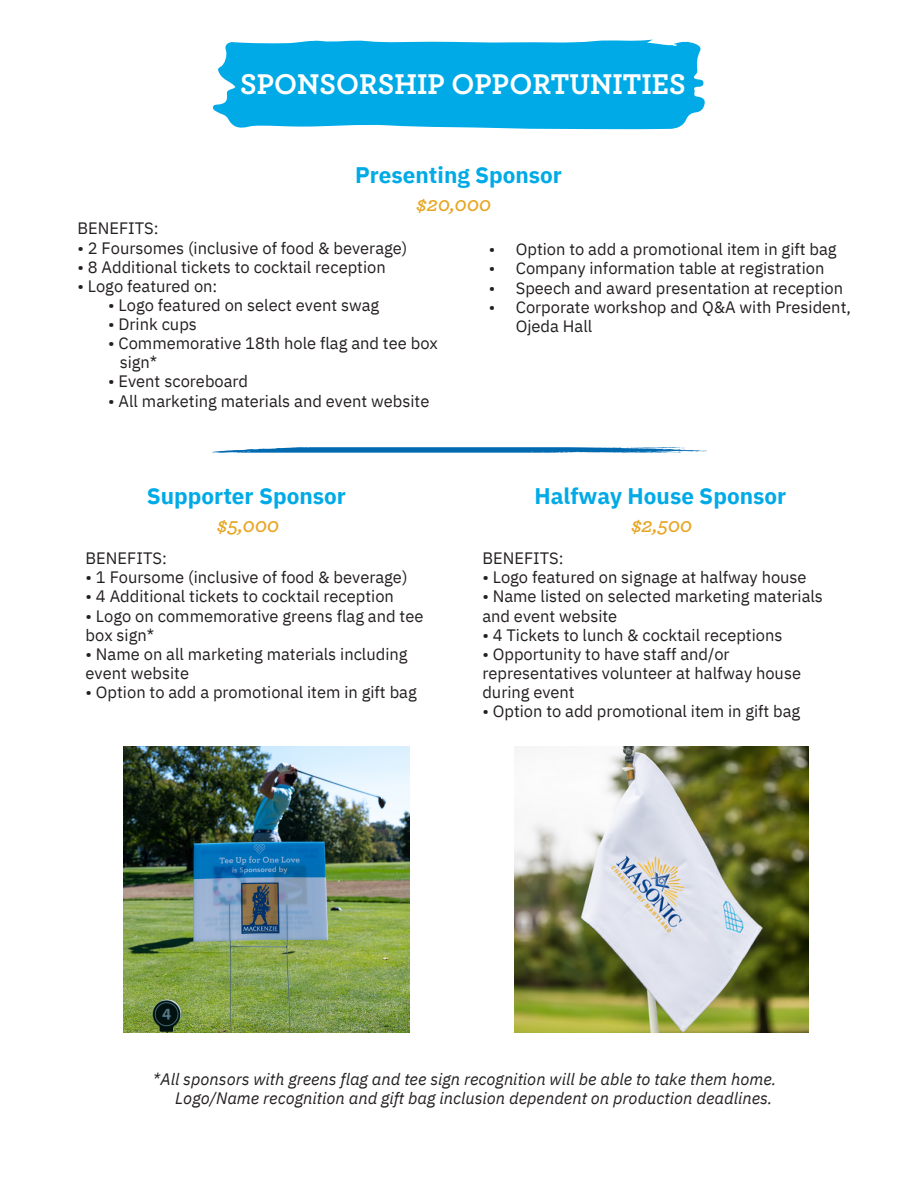
<style>
.page{position:relative;width:918px;height:1188px;background:#fff}
.page>*{position:absolute;margin:0;border:0;box-sizing:border-box;transform-origin:0 0}
.t1{font:700 30px "Archer";color:#fff}
.t2{font:700 22.5px "IBM Plex Sans";color:#00aae7}
.t3{font:italic 600 21px "Archer";color:#e7a623}
.t4{font:16.5px/19.2px "IBM Plex Sans";color:#231f20}
.t5{font:italic 16.5px/19.2px "IBM Plex Sans";color:#231f20;text-align:right}
</style>
<div class="page">
<img style="left:515px;top:747px;width:293px;height:286px">
<svg style="left:213px;top:39px;width:492px;height:90px;background:#17b1e9"></svg>
<svg style="left:212px;top:447px;width:495px;height:6px;background:#3e8ec4"></svg>
<img style="left:124px;top:747px;width:286px;height:286px">
<p class="t1" style="left:240px;top:65px;width:447px">SPONSORSHIP OPPORTUNITIES</p>
<p class="t2" style="left:355px;top:160px;width:209px">Presenting Sponsor</p>
<p class="t3" style="left:416px;top:190px;width:76px">$20,000</p>
<p class="t4" style="left:77px;top:219px;width:83px">BENEFITS:</p>
<p class="t4" style="left:77px;top:238px;width:332px">• 2 Foursomes (inclusive of food &amp; beverage)</p>
<p class="t4" style="left:77px;top:257px;width:310px">• 8 Additional tickets to cocktail reception</p>
<p class="t4" style="left:77px;top:276px;width:142px">• Logo featured on:</p>
<p class="t4" style="left:108px;top:295px;width:273px">• Logo featured on select event swag</p>
<p class="t4" style="left:108px;top:314px;width:90px">• Drink cups</p>
<p class="t4" style="left:108px;top:333px;width:331px">• Commemorative 18th hole flag and tee box</p>
<p class="t4" style="left:120px;top:352px;width:39px">sign*</p>
<p class="t4" style="left:108px;top:372px;width:142px">• Event scoreboard</p>
<p class="t4" style="left:108px;top:391px;width:323px">• All marketing materials and event website</p>
<p class="t4" style="left:489px;top:240px;width:8px;text-align:justify">• • • •</p>
<p class="t4" style="left:516px;top:240px;width:337px">Option to add a promotional item in gift bag Company information table at registration Speech and award presentation at reception Corporate workshop and Q&amp;A with President, Ojeda Hall</p>
<p class="t2" style="left:147px;top:481px;width:201px">Supporter Sponsor</p>
<p class="t3" style="left:217px;top:512px;width:64px">$5,000</p>
<p class="t4" style="left:86px;top:548px;width:83px">BENEFITS:</p>
<p class="t4" style="left:86px;top:568px;width:324px">• 1 Foursome (inclusive of food &amp; beverage)</p>
<p class="t4" style="left:86px;top:587px;width:310px">• 4 Additional tickets to cocktail reception</p>
<p class="t4" style="left:86px;top:606px;width:339px">• Logo on commemorative greens flag and tee</p>
<p class="t4" style="left:86px;top:625px;width:70px">box sign*</p>
<p class="t4" style="left:86px;top:644px;width:324px">• Name on all marketing materials including</p>
<p class="t4" style="left:86px;top:663px;width:105px">event website</p>
<p class="t4" style="left:86px;top:682px;width:333px">• Option to add a promotional item in gift bag</p>
<p class="t2" style="left:535px;top:481px;width:253px">Halfway House Sponsor</p>
<p class="t3" style="left:631px;top:512px;width:63px">$2,500</p>
<p class="t4" style="left:482px;top:548px;width:83px">BENEFITS:</p>
<p class="t4" style="left:482px;top:568px;width:326px">• Logo featured on signage at halfway house</p>
<p class="t4" style="left:482px;top:587px;width:342px">• Name listed on selected marketing materials</p>
<p class="t4" style="left:482px;top:606px;width:136px">and event website</p>
<p class="t4" style="left:482px;top:625px;width:301px">• 4 Tickets to lunch &amp; cocktail receptions</p>
<p class="t4" style="left:482px;top:644px;width:320px">• Opportunity to have staff and/or representatives volunteer at halfway house during event</p>
<p class="t4" style="left:482px;top:701px;width:319px">• Option to add promotional item in gift bag</p>
<p class="t5" style="left:153px;top:1069px;width:625px">*All sponsors with greens flag and tee sign recognition will be able to take them home.<br>Logo/Name recognition and gift bag inclusion dependent on production deadlines.</p>
</div>
